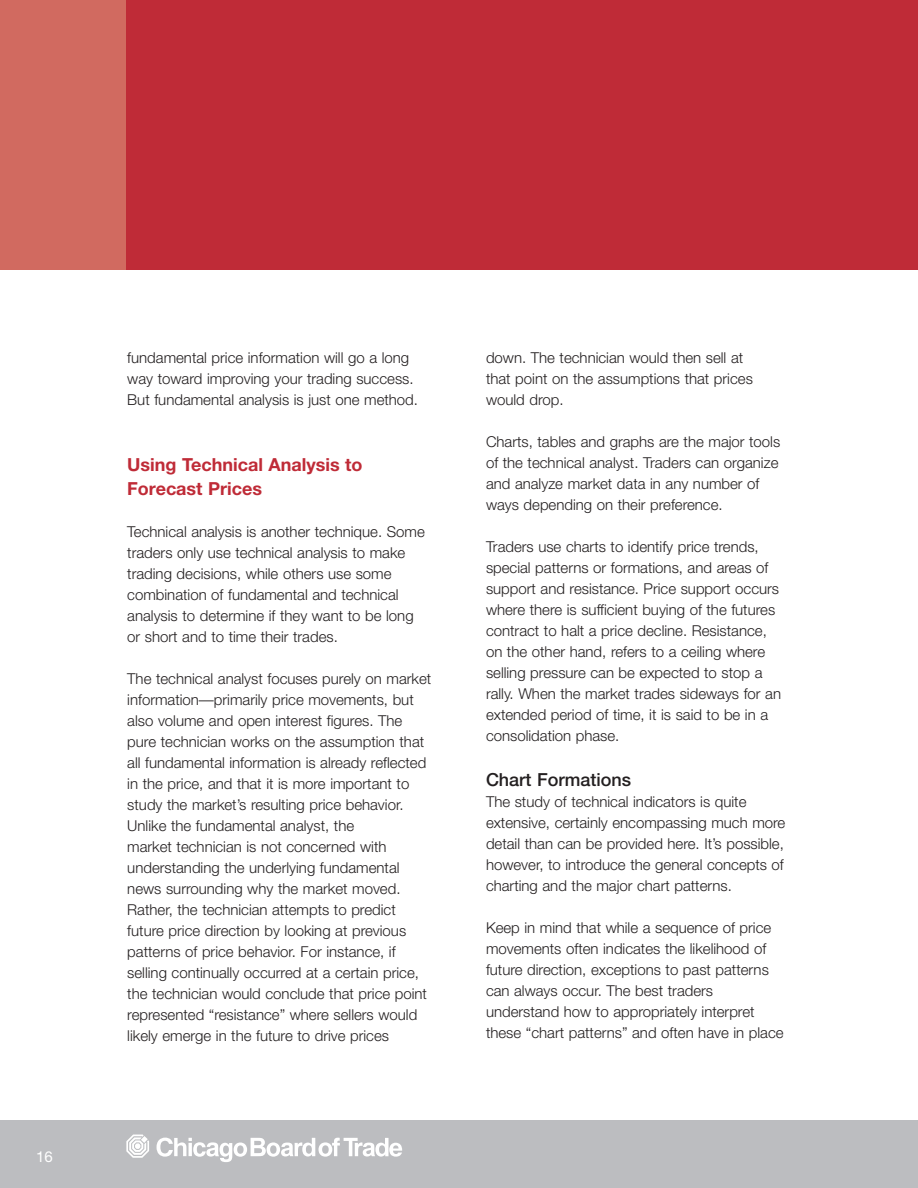
<style>
.page{position:relative;width:918px;height:1188px;background:#fff}
.page>*{position:absolute;margin:0;border:0;box-sizing:border-box;transform-origin:0 0}
.t1{font:700 18px/24px "Helvetica Neue";color:#bf2b37}
.t2{font:500 18px "Helvetica Neue";color:#231f20}
.t3{font:300 15px/21px "Helvetica Neue";color:#231f20}
.t4{font:15px "Helvetica Neue";color:#fff}
</style>
<div class="page">
<div style="left:77px;top:0;width:841px;height:270px;background:#bf2b37"></div>
<div style="left:0;top:0;width:126px;height:270px;background:#d16a60"></div>
<div style="left:0;top:1120px;width:918px;height:68px;background:#bcbdc0"></div>
<svg style="left:126px;top:1135px;width:23px;height:23px"></svg>
<svg style="left:157px;top:1138px;width:245px;height:24px"></svg>
<p class="t4" style="left:36px;top:1152px;width:18px">16</p>
<p class="t3" style="left:127px;top:349px;width:292px">fundamental price information will go a long way toward improving your trading success.<br>But fundamental analysis is just one method.</p>
<p class="t1" style="left:127px;top:454px;width:237px">Using Technical Analysis to<br>Forecast Prices</p>
<p class="t3" style="left:127px;top:523px;width:299px">Technical analysis is another technique. Some traders only use technical analysis to make trading decisions, while others use some combination of fundamental and technical analysis to determine if they want to be long or short and to time their trades.</p>
<p class="t3" style="left:127px;top:670px;width:305px">The technical analyst focuses purely on market information—primarily price movements, but also volume and open interest figures. The pure technician works on the assumption that all fundamental information is already reflected in the price, and that it is more important to study the market’s resulting price behavior.<br>Unlike the fundamental analyst, the<br>market technician is not concerned with understanding the underlying fundamental news surrounding why the market moved.<br>Rather, the technician attempts to predict future price direction by looking at previous patterns of price behavior. For instance, if selling continually occurred at a certain price, the technician would conclude that price point represented “resistance” where sellers would likely emerge in the future to drive prices</p>
<p class="t3" style="left:486px;top:349px;width:268px">down. The technician would then sell at that point on the assumptions that prices would drop.</p>
<p class="t3" style="left:486px;top:433px;width:296px">Charts, tables and graphs are the major tools of the technical analyst. Traders can organize and analyze market data in any number of ways depending on their preference.</p>
<p class="t3" style="left:486px;top:538px;width:297px">Traders use charts to identify price trends, special patterns or formations, and areas of support and resistance. Price support occurs where there is sufficient buying of the futures contract to halt a price decline. Resistance, on the other hand, refers to a ceiling where selling pressure can be expected to stop a rally. When the market trades sideways for an extended period of time, it is said to be in a consolidation phase.</p>
<p class="t2" style="left:486px;top:773px;width:147px">Chart Formations</p>
<p class="t3" style="left:486px;top:793px;width:301px">The study of technical indicators is quite extensive, certainly encompassing much more detail than can be provided here. It’s possible, however, to introduce the general concepts of charting and the major chart patterns.</p>
<p class="t3" style="left:486px;top:919px;width:299px">Keep in mind that while a sequence of price movements often indicates the likelihood of future direction, exceptions to past patterns can always occur. The best traders understand how to appropriately interpret these “chart patterns” and often have in place</p>
</div>
